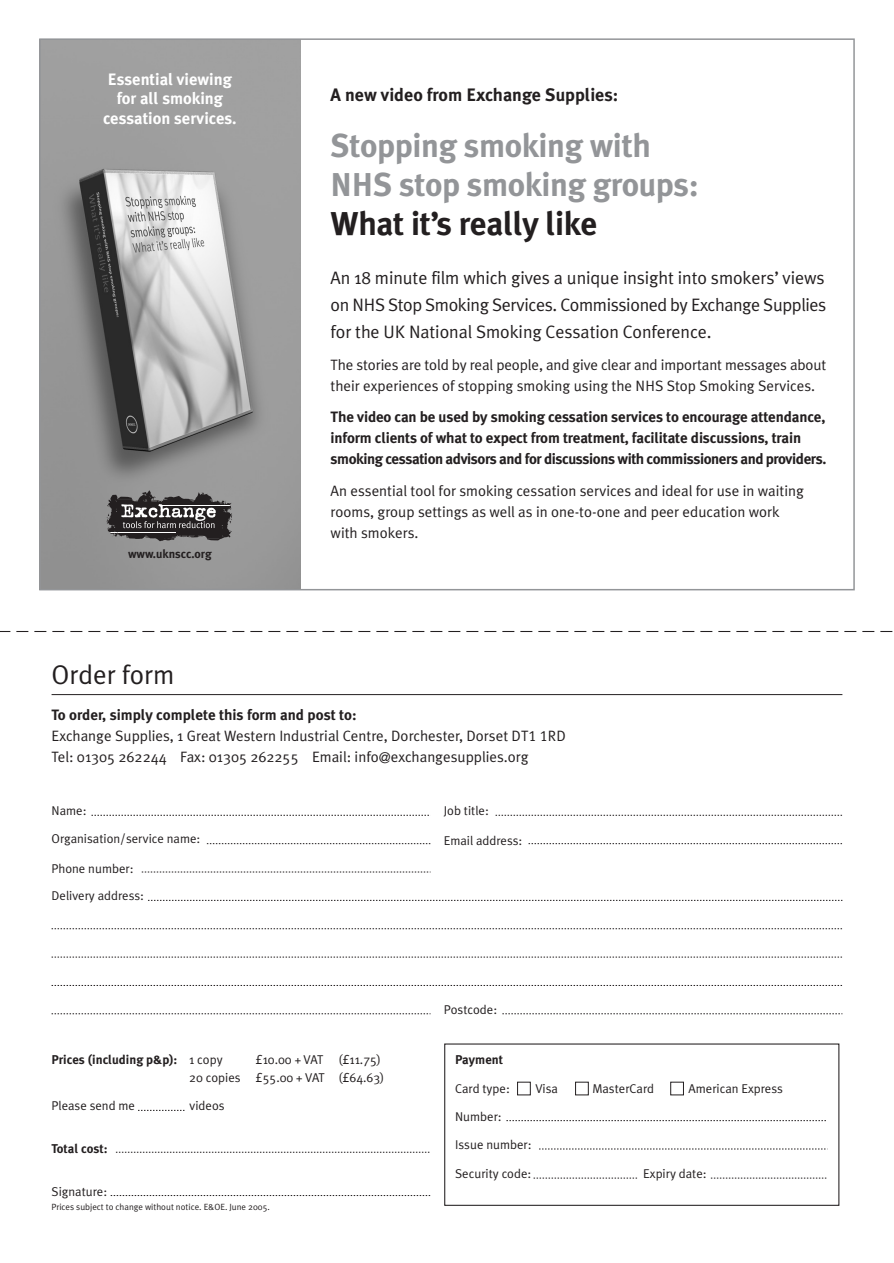
<style>
.page{position:relative;width:894px;height:1263px;background:#fff}
.page>*{position:absolute;margin:0;border:0;box-sizing:border-box;transform-origin:0 0}
.t1{font:700 33px/39px "Meta Plus";letter-spacing:-.01em;color:#939598}
.t2{font:700 33px "Meta Plus";letter-spacing:-.01em;color:#231f20}
.t3{font:27px "Meta Plus Normal";color:#231f20}
.t4{font:18px/27px "Meta Plus Normal";letter-spacing:-.005em;color:#231f20;text-align:justify}
.t5{font:700 18px "Meta Plus";color:#231f20}
.t6{font:700 16.5px/19.5px "Meta Plus";color:#fff;text-align:center}
.t7{font:15px/21px "Meta Plus Normal";color:#231f20}
.t8{font:700 15px/21px "Meta Plus";letter-spacing:-.01em;color:#231f20}
.t9{font:12.75px/26.5px "Meta Plus Normal";color:#231f20}
.t10{font:700 12.75px "Meta Plus";color:#231f20}
.t11{font:700 12px "Meta Plus";color:#231f20}
.t12{font:9px "Meta Plus Normal";color:#231f20}
.s1{font-family:"Meta Plus Normal Caps"}
.s2{font-family:"Meta Plus Normal";font-weight:400}
</style>
<div class="page">
<hr style="left:52px;top:694px;width:790px;height:1px;background:#231f20">
<svg style="left:91px;top:815px;width:338px;height:1px"></svg>
<svg style="left:207px;top:843px;width:224px;height:1px"></svg>
<svg style="left:142px;top:872px;width:289px;height:1px"></svg>
<svg style="left:148px;top:900px;width:694px;height:1px"></svg>
<svg style="left:52px;top:928px;width:790px;height:1px"></svg>
<svg style="left:52px;top:957px;width:790px;height:1px"></svg>
<svg style="left:52px;top:985px;width:790px;height:1px"></svg>
<svg style="left:496px;top:815px;width:346px;height:1px"></svg>
<svg style="left:111px;top:1195px;width:320px;height:1px"></svg>
<svg style="left:52px;top:1014px;width:379px;height:1px"></svg>
<svg style="left:138px;top:1110px;width:47px;height:1px"></svg>
<svg style="left:116px;top:1152px;width:314px;height:1px"></svg>
<svg style="left:529px;top:843px;width:313px;height:1px"></svg>
<img style="left:42px;top:41px;width:258px;height:546px">
<svg style="left:107px;top:490px;width:125px;height:51px;background:#5d5a5b"></svg>
<svg style="left:1px;top:631px;width:892px;height:1px"></svg>
<div style="left:444px;top:1044px;width:395px;height:162px;border:1px solid #231f20"></div>
<svg style="left:502px;top:1014px;width:340px;height:1px"></svg>
<svg style="left:534px;top:1178px;width:103px;height:1px"></svg>
<svg style="left:506px;top:1120px;width:320px;height:1px"></svg>
<svg style="left:539px;top:1149px;width:287px;height:1px"></svg>
<svg style="left:711px;top:1178px;width:116px;height:1px"></svg>
<div style="left:517px;top:1082px;width:14px;height:13px;border:1px solid #231f20"></div>
<div style="left:575px;top:1082px;width:14px;height:13px;border:1px solid #231f20"></div>
<div style="left:670px;top:1082px;width:14px;height:13px;border:1px solid #231f20"></div>
<p class="t6" style="left:103px;top:70px;width:135px">Essential viewing for all smoking cessation services.</p>
<p class="t11" style="left:128px;top:549px;width:85px">www.uknscc.org</p>
<p class="t5" style="left:331px;top:88px;width:289px">A new video from Exchange Supplies:</p>
<h1 class="t1" style="left:331px;top:128px;width:370px">Stopping smoking with<br>NHS stop smoking groups:</h1>
<h1 class="t2" style="left:331px;top:210px;width:268px">What it’s really like</h1>
<p class="t4" style="left:331px;top:266px;width:497px">An 18 minute film which gives a unique insight into smokers’ views on NHS Stop Smoking Services. Commissioned by Exchange Supplies for the UK National Smoking Cessation Conference.</p>
<p class="t7" style="left:331px;top:355px;width:497px">The stories are told by real people, and give clear and important messages about their experiences of stopping smoking using the NHS Stop Smoking Services.</p>
<p class="t8" style="left:331px;top:407px;width:497px">The video can be used by smoking cessation services to encourage attendance, inform clients of what to expect from treatment, facilitate discussions, train smoking cessation advisors and for discussions with commissioners and providers.</p>
<p class="t7" style="left:331px;top:481px;width:475px">An essential tool for smoking cessation services and ideal for use in waiting rooms, group settings as well as in one-to-one and peer education work with smokers.</p>
<h2 class="t3" style="left:52px;top:664px;width:124px">Order form</h2>
<p class="t8" style="left:52px;top:705px;width:307px">To order, simply complete this form and post to:</p>
<p class="t7" style="left:52px;top:727px;width:516px">Exchange Supplies, 1 Great Western Industrial Centre, Dorchester, Dorset DT<span class="s1">1 1</span>RD<br>Tel: 01305 262244 Fax: 01305 262255 Email: info@exchangesupplies.org</p>
<p class="t9" style="left:52px;top:799px;width:36px">Name:</p>
<p class="t9" style="left:444px;top:799px;width:47px">Job title:</p>
<p class="t9" style="left:52px;top:827px;width:150px">Organisation/service name:</p>
<p class="t9" style="left:444px;top:828px;width:80px">Email address:</p>
<p class="t9" style="left:52px;top:856px;width:94px">Phone number:<br>Delivery address:</p>
<p class="t10" style="left:52px;top:1055px;width:173px">Prices (including p&amp;p): <span class="s2">1 copy</span></p>
<p class="t9" style="left:189px;top:1052px;width:197px;line-height:18px;text-align:right">£10.00 + VAT (£11.75)<br>20 copies £55.00 + VAT (£64.63)</p>
<p class="t9" style="left:52px;top:1094px;width:85px">Please send me</p>
<p class="t9" style="left:190px;top:1094px;width:37px">videos</p>
<p class="t10" style="left:52px;top:1143px;width:58px">Total cost:</p>
<p class="t9" style="left:52px;top:1179px;width:57px">Signature:</p>
<p class="t12" style="left:52px;top:1203px;width:220px">Prices subject to change without notice. E&amp;OE. June 2005.</p>
<p class="t9" style="left:444px;top:997px;width:55px">Postcode:</p>
<p class="t10" style="left:455px;top:1055px;width:49px">Payment</p>
<p class="t9" style="left:455px;top:1076px;width:56px">Card type:</p>
<p class="t9" style="left:535px;top:1076px;width:24px">Visa</p>
<p class="t9" style="left:592px;top:1076px;width:63px">MasterCard</p>
<p class="t9" style="left:689px;top:1076px;width:96px">American Express</p>
<p class="t9" style="left:455px;top:1104px;width:48px">Number:</p>
<p class="t9" style="left:455px;top:1132px;width:78px">Issue number:</p>
<p class="t9" style="left:455px;top:1162px;width:78px">Security code:</p>
<p class="t9" style="left:643px;top:1162px;width:65px">Expiry date:</p>
</div>
